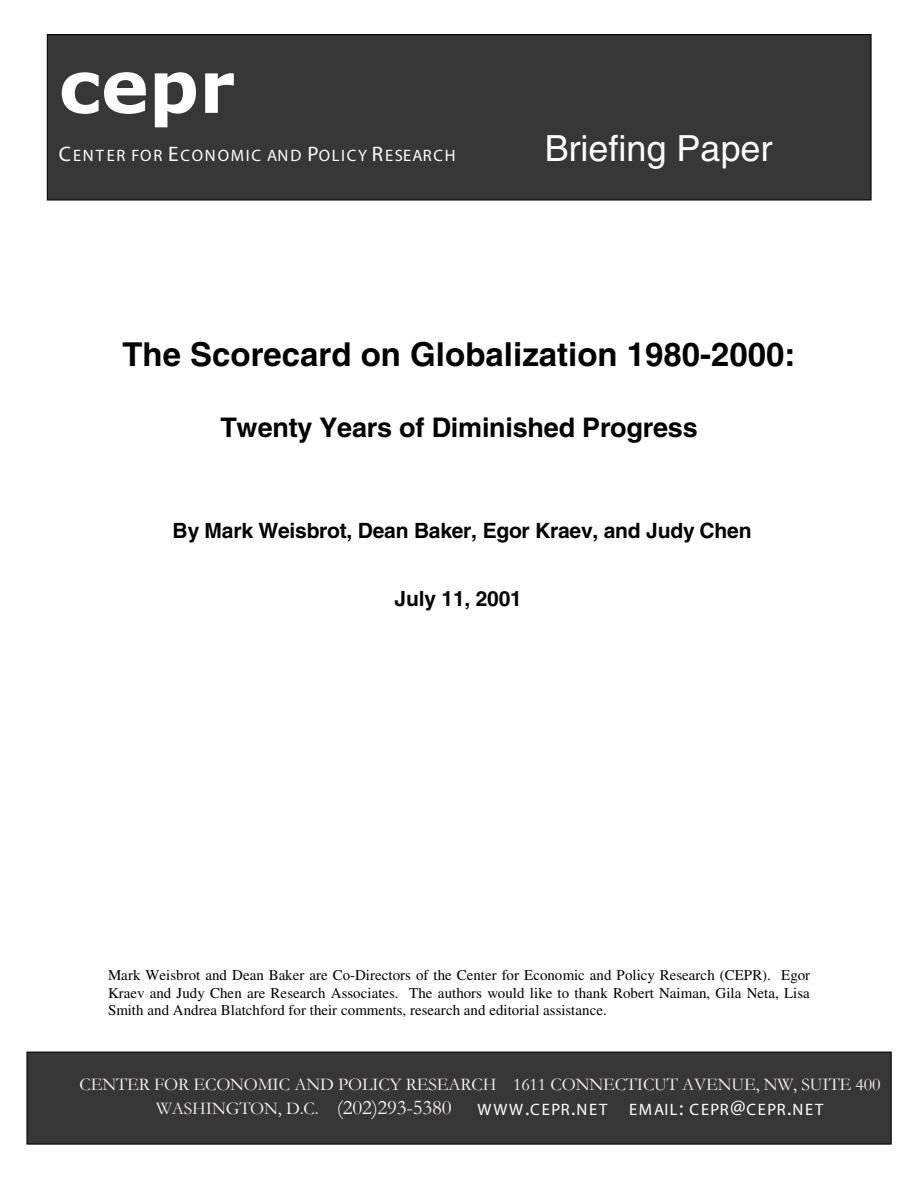
<style>
.page{position:relative;width:918px;height:1188px;background:#fff}
.page>*{position:absolute;margin:0;border:0;box-sizing:border-box;transform-origin:0 0}
.t1{font:700 72px "Verdana";color:#fff}
.t2{font:36px "Helvetica";color:#fff}
.t3{font:700 33px "Helvetica";color:#000}
.t4{font:700 27px "Helvetica";letter-spacing:-.01em;color:#000}
.t5{font:700 21px "Helvetica";letter-spacing:-.01em;color:#000}
.t6{font:18px/24px "Garamond";letter-spacing:-.01em;color:#f9f4f4}
.t7{font:16.5px "Myriad";letter-spacing:.095em;color:#fff}
.t8{font:15px/17.2px "Times";letter-spacing:.005em;color:#000;text-align:justify}
.s1{font-size:21px}
</style>
<div class="page">
<div style="left:47px;top:34px;width:825px;height:167px;background:#373737;border:1px solid #000"></div>
<div style="left:26px;top:1052px;width:866px;height:93px;background:#373737;border:1px solid #000"></div>
<h1 class="t1" style="left:59px;top:41px;width:178px">cepr</h1>
<p class="t7" style="left:59px;top:148px;width:399px"><span class="s1">C</span>ENTER FOR <span class="s1">E</span>CONOMIC AND <span class="s1">P</span>OLICY <span class="s1">R</span>ESEARCH</p>
<h2 class="t2" style="left:545px;top:128px;width:229px">Briefing Paper</h2>
<h3 class="t3" style="left:122px;top:335px;width:675px">The Scorecard on Globalization 1980-2000:</h3>
<h3 class="t4" style="left:220px;top:411px;width:479px">Twenty Years of Diminished Progress</h3>
<h3 class="t5" style="left:173px;top:518px;width:581px">By Mark Weisbrot, Dean Baker, Egor Kraev, and Judy Chen</h3>
<h3 class="t5" style="left:395px;top:585px;width:129px">July 11, 2001</h3>
<p class="t8" style="left:108px;top:967px;width:704px">Mark Weisbrot and Dean Baker are Co-Directors of the Center for Economic and Policy Research (CEPR). Egor Kraev and Judy Chen are Research Associates. The authors would like to thank Robert Naiman, Gila Neta, Lisa Smith and Andrea Blatchford for their comments, research and editorial assistance.</p>
<p class="t6" style="left:156px;top:1072px;width:726px;text-indent:-76px">CENTER FOR ECONOMIC AND POLICY RESEARCH 1611 CONNECTICUT AVENUE, NW, SUITE 400<br>WASHINGTON, D.C. <span class="s1">(202)293-5380</span></p>
<p class="t7" style="left:478px;top:1101px;width:131px">WWW<span class="s1">.</span>CEPR<span class="s1">.</span>NET</p>
<p class="t7" style="left:629px;top:1101px;width:195px">EMAIL<span class="s1">:</span> CEPR<span class="s1">@</span>CEPR<span class="s1">.</span>NET</p>
</div>
